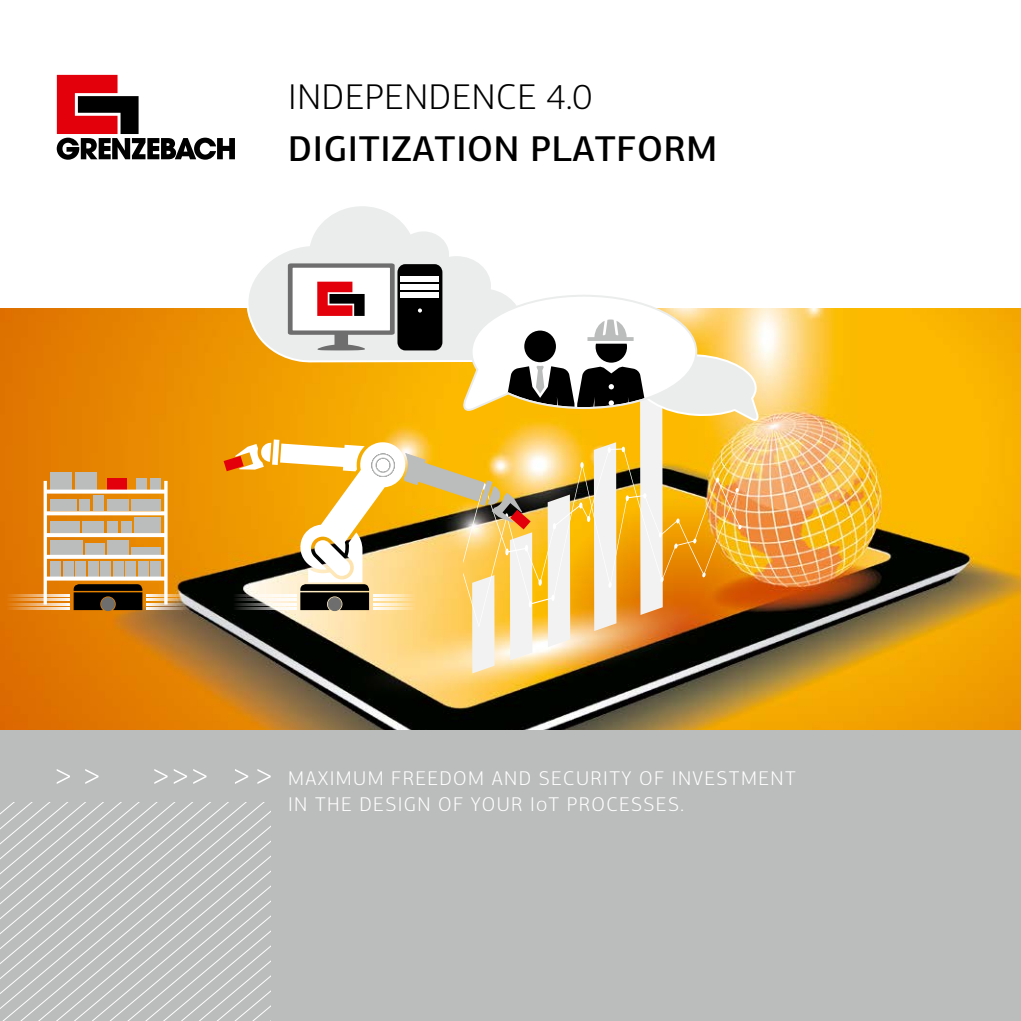
<style>
.page{position:relative;width:1021px;height:1021px;background:#fff}
.page>*{position:absolute;margin:0;border:0;box-sizing:border-box;transform-origin:0 0}
.t1{font:500 36px "PF Centro Sans Pro";letter-spacing:.02em;color:#000}
.t2{font:300 36px "PF Centro Sans Pro";letter-spacing:.02em;color:#000}
.t3{font:300 20px/26px "PF Centro Sans Pro";letter-spacing:.07em;color:#fff}
</style>
<div class="page">
<div style="left:0;top:729px;width:1020px;height:291px;background:#bbbcbc"></div>
<img style="left:0;top:309px;width:1020px;height:420px">
<svg style="left:0;top:802px;width:271px;height:218px;background:#c0c1c1"></svg>
<svg style="left:57px;top:769px;width:13px;height:15px"></svg>
<svg style="left:85px;top:769px;width:14px;height:15px"></svg>
<svg style="left:154px;top:769px;width:14px;height:15px"></svg>
<svg style="left:193px;top:769px;width:13px;height:15px"></svg>
<svg style="left:235px;top:769px;width:13px;height:15px"></svg>
<svg style="left:257px;top:769px;width:14px;height:15px"></svg>
<svg style="left:174px;top:769px;width:13px;height:15px"></svg>
<svg style="left:57px;top:75px;width:178px;height:85px"></svg>
<svg style="left:245px;top:206px;width:258px;height:157px"></svg>
<hr style="left:146px;top:607px;width:43px;height:3px;background:#fff">
<hr style="left:146px;top:598px;width:43px;height:3px;background:#fff">
<hr style="left:146px;top:603px;width:43px;height:2px;background:#fff">
<hr style="left:146px;top:593px;width:43px;height:3px;background:#fff">
<hr style="left:6px;top:607px;width:64px;height:3px;background:#fff">
<hr style="left:6px;top:598px;width:64px;height:3px;background:#fff">
<hr style="left:6px;top:603px;width:64px;height:2px;background:#fff">
<hr style="left:6px;top:593px;width:64px;height:3px;background:#fff">
<div style="left:137px;top:477px;width:10px;height:12px;background:#bbbcbc"></div>
<div style="left:150px;top:477px;width:11px;height:12px;background:#bbbcbc"></div>
<div style="left:50px;top:472px;width:22px;height:17px;background:#bbbcbc"></div>
<div style="left:75px;top:472px;width:22px;height:17px;background:#bbbcbc"></div>
<div style="left:107px;top:478px;width:19px;height:11px;background:#e3000b"></div>
<svg style="left:44px;top:481px;width:123px;height:129px"></svg>
<svg style="left:472px;top:423px;width:190px;height:250px"></svg>
<div style="left:397px;top:264px;width:45px;height:86px;background:#000;border-radius:8px"></div>
<div style="left:401px;top:276px;width:38px;height:5px;background:#fff"></div>
<div style="left:401px;top:284px;width:38px;height:5px;background:#fff"></div>
<div style="left:401px;top:292px;width:38px;height:5px;background:#fff"></div>
<svg style="left:418px;top:308px;width:4px;height:4px"></svg>
<svg style="left:288px;top:263px;width:106px;height:87px"></svg>
<svg style="left:462px;top:294px;width:297px;height:129px"></svg>
<svg style="left:463px;top:424px;width:277px;height:194px;background:#f8bc25"></svg>
<svg style="left:738px;top:525px;width:3px;height:4px"></svg>
<img style="left:463px;top:435px;width:274px;height:195px">
<svg style="left:551px;top:594px;width:3px;height:7px"></svg>
<svg style="left:580px;top:462px;width:3px;height:6px"></svg>
<svg style="left:625px;top:495px;width:4px;height:6px"></svg>
<svg style="left:608px;top:582px;width:3px;height:6px"></svg>
<svg style="left:643px;top:493px;width:3px;height:5px"></svg>
<svg style="left:658px;top:532px;width:4px;height:5px"></svg>
<svg style="left:676px;top:518px;width:3px;height:5px"></svg>
<svg style="left:702px;top:572px;width:3px;height:5px"></svg>
<svg style="left:735px;top:488px;width:3px;height:4px"></svg>
<svg style="left:224px;top:439px;width:308px;height:171px"></svg>
<h1 class="t2" style="left:288px;top:76px;width:305px">INDEPENDENCE 4.0</h1>
<h1 class="t1" style="left:288px;top:126px;width:430px">DIGITIZATION PLATFORM</h1>
<p class="t3" style="left:288px;top:765px;width:509px">MAXIMUM FREEDOM AND SECURITY OF INVESTMENT<br>IN THE DESIGN OF YOUR IoT PROCESSES.</p>
</div>
